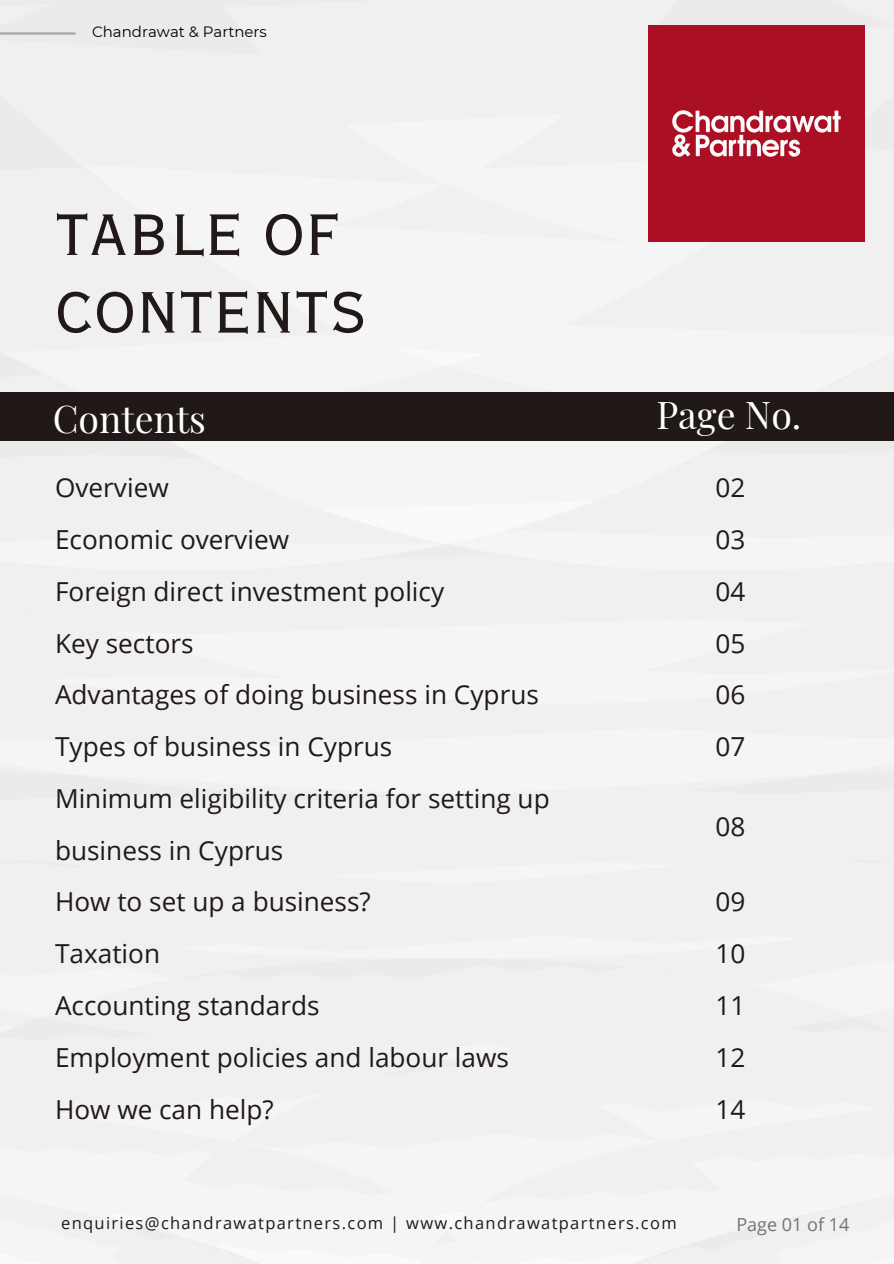
<style>
.page{position:relative;width:894px;height:1264px;background:#fff}
.page>*{position:absolute;margin:0;border:0;box-sizing:border-box;transform-origin:0 0}
.t1{font:76.95px/77.7px "Copperplate Gothic LT Pro 29 BC";color:#201917}
.t2{font:37.5px "Playfair Display";color:#fff}
.t3{font:26.1px/51.8px "Open Sans";color:#201917;text-align:justify}
.t4{font:18px "Open Sans";color:#737373}
.t5{font:16.5px "Open Sans";letter-spacing:.08em;color:#201917}
.t6{font:15px "Montserrat";color:#000}
</style>
<div class="page">
<div style="left:0;top:0;width:893px;height:1263px;background:#f0f0f0"></div>
<hr style="left:0;top:32px;width:75px;height:3px;background:#a6a6a6">
<div style="left:0;top:392px;width:893px;height:49px;background:#201917"></div>
<img style="left:648px;top:25px;width:216px;height:216px">
<p class="t6" style="left:92px;top:23px;width:176px">Chandrawat &amp; Partners</p>
<p class="t1" style="left:55px;top:198px;width:314px">TABLE OF<br>CONTENTS</p>
<p class="t2" style="left:53px;top:393px;width:155px">Contents</p>
<h2 class="t2" style="left:656px;top:388px;width:146px">Page No.</h2>
<h1 class="t3" style="left:55px;top:461px;width:496px;text-align:left">Overview<br>Economic overview<br>Foreign direct investment policy<br>Key sectors<br>Advantages of doing business in Cyprus<br>Types of business in Cyprus<br>Minimum eligibility criteria for setting up business in Cyprus<br>How to set up a business?<br>Taxation<br>Accounting standards<br>Employment policies and labour laws<br>How we can help?</h1>
<p class="t3" style="left:715px;top:461px;width:31px">02<br>03<br>04<br>05<br>06<br>07</p>
<h3 class="t3" style="left:715px;top:799px;width:31px">08</h3>
<p class="t3" style="left:715px;top:875px;width:31px">09<br>10<br>11<br>12<br>14</p>
<h2 class="t5" style="left:61px;top:1211px;width:617px">enquiries@chandrawatpartners.com | www.chandrawatpartners.com</h2>
<h3 class="t4" style="left:736px;top:1211px;width:114px">Page 01 of 14</h3>
</div>
